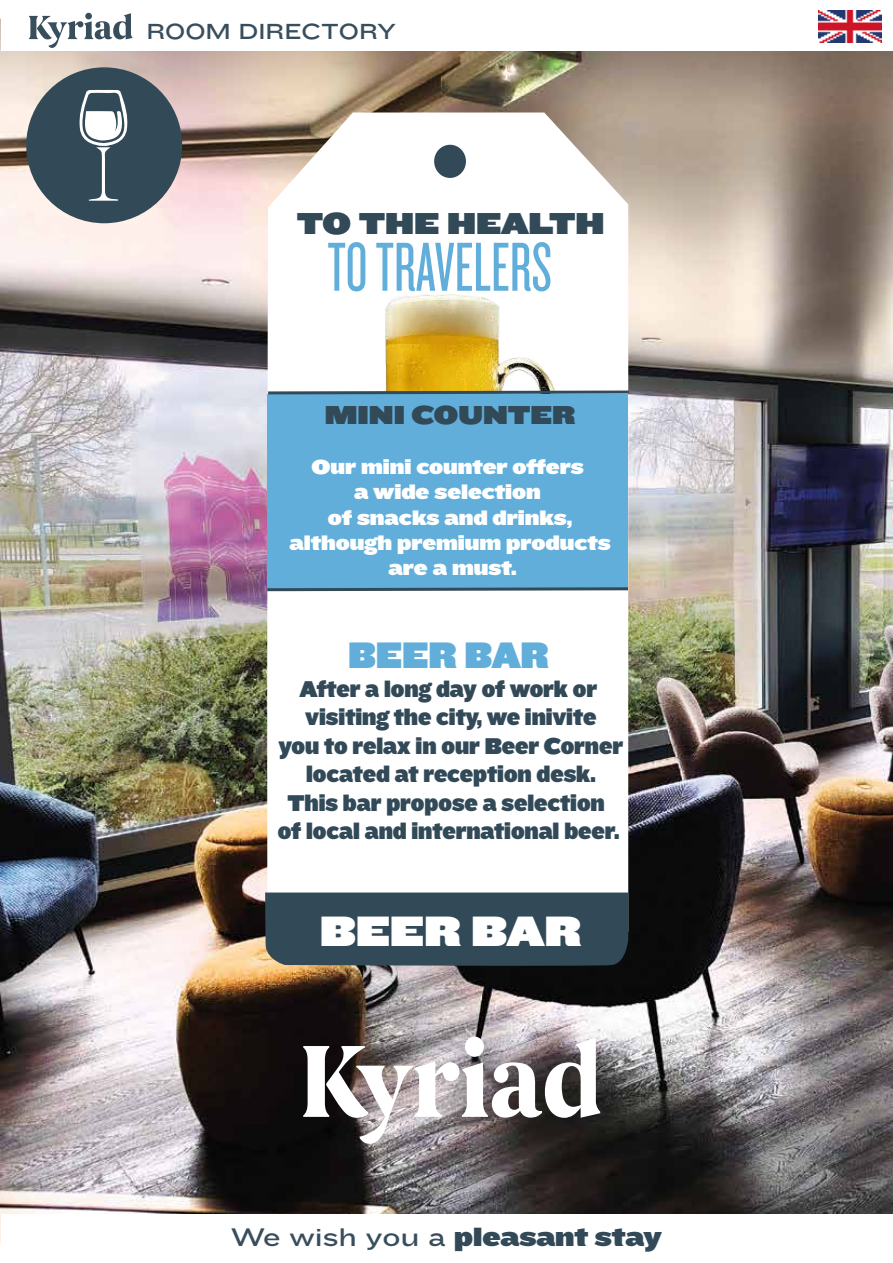
<style>
.page{position:relative;width:893px;height:1263px;background:#fff}
.page>*{position:absolute;margin:0;border:0;box-sizing:border-box;transform-origin:0 0}
.t1{font:72px "Knockout HTF27 Junior Bantamwt";color:#61aedb;scale:.96 1}
.t2{font:44.1px "Knockout HTF94 Ultmt Sumo";color:#fff;scale:.93 1}
.t3{font:38.25px "Knockout HTF94 Ultmt Sumo";color:#61aedb;scale:.82 1}
.t4{font:31.5px "Knockout HTF94 Ultmt Sumo";color:#324958;scale:.96 1}
.t5{font:27px "Knockout HTF94 Ultmt Sumo";color:#324958;scale:.96 1}
.t6{font:26.55px "Knockout HTF94 Ultmt Sumo";color:#324958}
.t7{font:23.7px/28.5px "Knockout HTF94 Ultmt Sumo";color:#324958;text-align:center;scale:.82 1}
.t8{font:22.65px "Knockout HTF34 Junior Sumo";color:#394e5d}
.t9{font:21px/25.2px "Knockout HTF94 Ultmt Sumo";color:#fff;text-align:center;scale:.96 1}
.s1{font-family:"Knockout HTF34 Junior Sumo";color:#394e5d}
</style>
<div class="page">
<img style="left:0;top:19px;width:893px;height:1224px">
<div style="left:2px;top:2px;width:891px;height:49px;background:#fff"></div>
<svg style="left:29px;top:13px;width:103px;height:35px"></svg>
<div style="left:1px;top:1214px;width:892px;height:49px;background:#fff"></div>
<svg style="left:303px;top:1036px;width:297px;height:108px"></svg>
<svg style="left:266px;top:113px;width:362px;height:779px"></svg>
<div style="left:434px;top:145px;width:32px;height:33px;background:#324958;border-radius:50%"></div>
<img style="left:376px;top:294px;width:188px;height:95px">
<div style="left:268px;top:394px;width:360px;height:195px;background:#61aedb"></div>
<svg style="left:265px;top:389px;width:367px;height:7px"></svg>
<svg style="left:264px;top:586px;width:367px;height:7px"></svg>
<div style="left:26px;top:67px;width:156px;height:156px;background:#324958;border-radius:50%"></div>
<svg style="left:79px;top:90px;width:49px;height:111px"></svg>
<div style="left:265px;top:892px;width:363px;height:75px;background:#324958"></div>
<img style="left:818px;top:10px;width:64px;height:32px">
<p class="t8" style="left:146px;top:18px;width:251px">ROOM DIRECTORY</p>
<h3 class="t4" style="left:297px;top:206px;width:322px">TO THE HEALTH</h3>
<h1 class="t1" style="left:327px;top:232px;width:235px">TO TRAVELERS</h1>
<p class="t5" style="left:325px;top:399px;width:262px">MINI COUNTER</p>
<p class="t9" style="left:289px;top:455px;width:336px">Our mini counter offers<br>a wide selection<br>of snacks and drinks, although premium products are a must.</p>
<h3 class="t3" style="left:348px;top:634px;width:246px">BEER BAR</h3>
<p class="t7" style="left:278px;top:675px;width:423px">After a long day of work or visiting the city, we inivite<br>you to relax in our Beer Corner located at reception desk.<br>This bar propose a selection of local and international beer.</p>
<h2 class="t2" style="left:320px;top:906px;width:283px">BEER BAR</h2>
<p class="t6" style="left:231px;top:1221px;width:432px"><span class="s1">We wish you a</span> pleasant stay</p>
</div>
